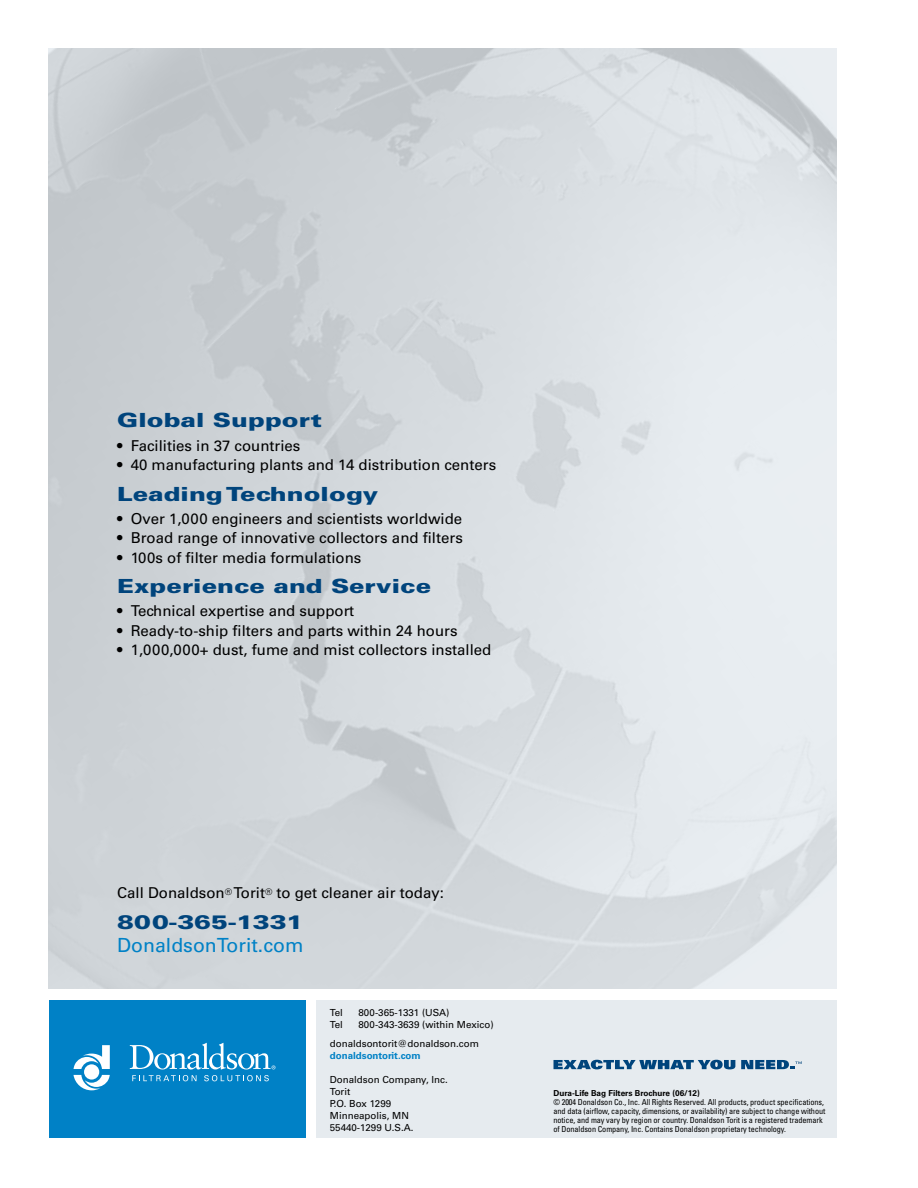
<style>
.page{position:relative;width:918px;height:1188px;background:#fff}
.page>*{position:absolute;margin:0;border:0;box-sizing:border-box;transform-origin:0 0}
.t1{font:900 19.5px "Univers LT Std";color:#00447c;scale:1.3 1}
.t2{font:19.5px "Univers LT Std";color:#0081c6}
.t3{font:15px "Univers LT Std";color:#000}
.t4{font:9.75px/12px "Univers LT Std";color:#000}
.t5{font:700 9.75px "Univers LT Std";color:#0081c6}
.t6{font:condensed 8.25px/9px "Univers LT Std";letter-spacing:-.01em;color:#000}
.t7{font:700 8.25px "Univers LT Std";color:#000}
</style>
<div class="page">
<div style="left:49px;top:1000px;width:257px;height:138px;background:#0081c6"></div>
<div style="left:316px;top:1000px;width:521px;height:138px;background:#e6ebef"></div>
<svg style="left:73px;top:1043px;width:203px;height:47px"></svg>
<svg style="left:554px;top:1060px;width:181px;height:9px"></svg>
<svg style="left:741px;top:1060px;width:61px;height:9px"></svg>
<h1 class="t1" style="left:117px;top:408px;width:159px">Global Support</h1>
<p class="t3" style="left:117px;top:436px;width:185px">• Facilities in 37 countries</p>
<p class="t3" style="left:117px;top:456px;width:381px">• 40 manufacturing plants and 14 distribution centers</p>
<h1 class="t1" style="left:117px;top:481px;width:202px">Leading Technology</h1>
<p class="t3" style="left:117px;top:510px;width:347px">• Over 1,000 engineers and scientists worldwide</p>
<p class="t3" style="left:117px;top:529px;width:347px">• Broad range of innovative collectors and filters</p>
<p class="t3" style="left:117px;top:549px;width:246px">• 100s of filter media formulations</p>
<h1 class="t1" style="left:117px;top:574px;width:243px">Experience and Service</h1>
<p class="t3" style="left:117px;top:602px;width:238px">• Technical expertise and support</p>
<p class="t3" style="left:117px;top:622px;width:342px">• Ready-to-ship filters and parts within 24 hours</p>
<p class="t3" style="left:117px;top:641px;width:376px">• 1,000,000+ dust, fume and mist collectors installed</p>
<p class="t3" style="left:117px;top:884px;width:328px">Call Donaldson<sup>®</sup> Torit<sup>®</sup> to get cleaner air today:</p>
<h1 class="t1" style="left:117px;top:910px;width:145px">800-365-1331</h1>
<h1 class="t2" style="left:117px;top:934px;width:188px">DonaldsonTorit.com</h1>
<p class="t4" style="left:330px;top:1007px;width:14px">Tel</p>
<p class="t4" style="left:358px;top:1007px;width:93px">800-365-1331 (USA)</p>
<p class="t4" style="left:330px;top:1019px;width:14px">Tel</p>
<p class="t4" style="left:330px;top:1015px;width:165px;line-height:18.8px;text-indent:28px">800-343-3639 (within Mexico) donaldsontorit@donaldson.com</p>
<p class="t5" style="left:330px;top:1050px;width:92px">donaldsontorit.com</p>
<p class="t4" style="left:330px;top:1074px;width:119px">Donaldson Company, Inc.<br>Torit<br>P.O. Box 1299<br>Minneapolis, MN<br>55440-1299 U.S.A.</p>
<p class="t7" style="left:554px;top:1088px;width:148px">Dura-Life Bag Filters Brochure (06/12)</p>
<p class="t6" style="left:554px;top:1097px;width:273px">© 2004 Donaldson Co., I nc. All Rights Reserved. All products, product specifications, and data (airflow, capacity, dimensions, or availability) are subject to change without notice, and may vary by region or country. Donaldson Torit is a registered trademark of Donaldson Company, I nc. Contains Donaldson proprietary technology.</p>
</div>
